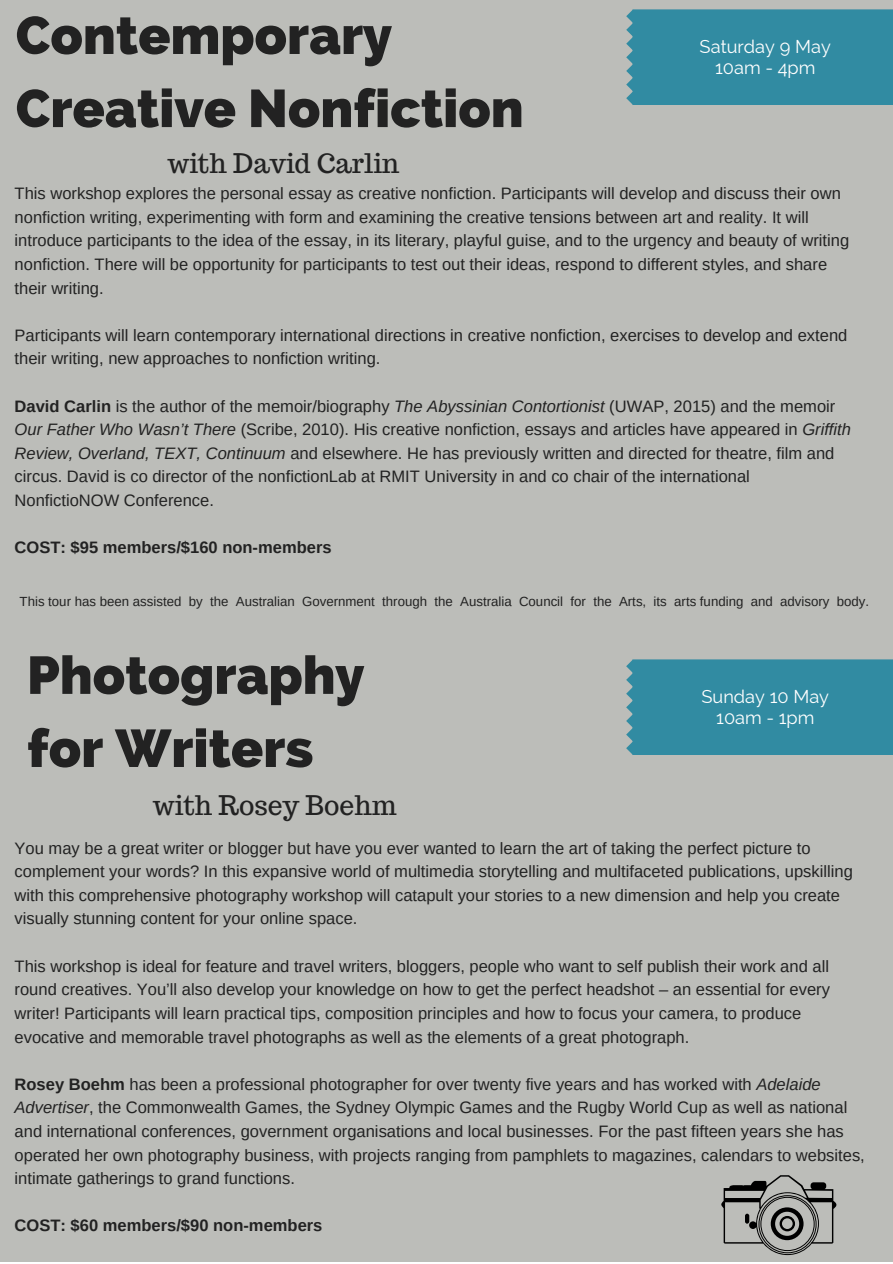
<style>
.page{position:relative;width:893px;height:1264px;background:#fff}
.page>*{position:absolute;margin:0;border:0;box-sizing:border-box;transform-origin:0 0}
.t1{font:800 52.95px/73.1px "Raleway";color:#222}
.t2{font:26.4px "Trocchi";color:#222}
.t3{font:18.15px/21.3px "Raleway";color:#fff;text-align:center}
.t4{font:16.5px/23.5px "Arimo";color:#222}
.t5{font:700 16.5px "Arimo";color:#222}
.t6{font:13.2px "Arimo";color:#222}
.s1{font-weight:700}
.s2{font-style:italic}
</style>
<div class="page">
<div style="left:0;top:0;width:892px;height:1261px;background:#bcbdb9"></div>
<div style="left:626px;top:9px;width:266px;height:96px;background:#318ba2"></div>
<div style="left:626px;top:659px;width:266px;height:95px;background:#318ba2"></div>
<svg style="left:721px;top:1175px;width:115px;height:79px"></svg>
<hr style="left:745px;top:1213px;width:4px;height:10px;background:#000;border-radius:2px">
<h1 class="t1" style="left:16px;top:-1px;width:509px">Contemporary<br>Creative Nonfiction</h1>
<h2 class="t2" style="left:167px;top:146px;width:233px">with David Carlin</h2>
<p class="t3" style="left:699px;top:36px;width:133px">Saturday 9 May<br>10am - 4pm</p>
<p class="t4" style="left:15px;top:181px;width:836px">This workshop explores the personal essay as creative nonfiction. Participants will develop and discuss their own nonfiction writing, experimenting with form and examining the creative tensions between art and reality. It will introduce participants to the idea of the essay, in its literary, playful guise, and to the urgency and beauty of writing nonfiction. There will be opportunity for participants to test out their ideas, respond to different styles, and share their writing.</p>
<p class="t4" style="left:15px;top:323px;width:834px">Participants will learn contemporary international directions in creative nonfiction, exercises to develop and extend their writing, new approaches to nonfiction writing.</p>
<p class="t4" style="left:15px;top:394px;width:837px"><span class="s1">David Carlin</span> is the author of the memoir/biography <span class="s2">The Abyssinian Contortionist</span> (UWAP, 2015) and the memoir <span class="s2">Our Father Who Wasn’t There</span> (Scribe, 2010). His creative nonfiction, essays and articles have appeared in <span class="s2">Griffith Review, Overland, TEXT, Continuum</span> and elsewhere. He has previously written and directed for theatre, film and circus. David is co director of the nonfictionLab at RMIT University in and co chair of the international NonfictioNOW Conference.</p>
<p class="t5" style="left:15px;top:538px;width:318px">COST: $95 members/$160 non--members</p>
<p class="t6" style="left:20px;top:594px;width:851px">This tour has been assisted by the Australian Government through the Australia Council for the Arts, its arts funding and advisory body.</p>
<h1 class="t1" style="left:27px;top:638px;width:339px">Photography for Writers</h1>
<h2 class="t2" style="left:153px;top:788px;width:245px">with Rosey Boehm</h2>
<p class="t3" style="left:701px;top:685px;width:129px">Sunday 10 May<br>10am - 1pm</p>
<p class="t4" style="left:15px;top:836px;width:839px">You may be a great writer or blogger but have you ever wanted to learn the art of taking the perfect picture to complement your words? In this expansive world of multimedia storytelling and multifaceted publications, upskilling with this comprehensive photography workshop will catapult your stories to a new dimension and help you create visually stunning content for your online space.</p>
<p class="t4" style="left:15px;top:954px;width:816px">This workshop is ideal for feature and travel writers, bloggers, people who want to self publish their work and all round creatives. You’ll also develop your knowledge on how to get the perfect headshot – an essential for every writer! Participants will learn practical tips, composition principles and how to focus your camera, to produce evocative and memorable travel photographs as well as the elements of a great photograph.</p>
<p class="t4" style="left:15px;top:1072px;width:851px"><span class="s1">Rosey Boehm</span> has been a professional photographer for over twenty five years and has worked with <span class="s2">Adelaide Advertiser</span>, the Commonwealth Games, the Sydney Olympic Games and the Rugby World Cup as well as national and international conferences, government organisations and local businesses. For the past fifteen years she has operated her own photography business, with projects ranging from pamphlets to magazines, calendars to websites, intimate gatherings to grand functions.</p>
<p class="t5" style="left:15px;top:1216px;width:309px">COST: $60 members/$90 non--members</p>
</div>
